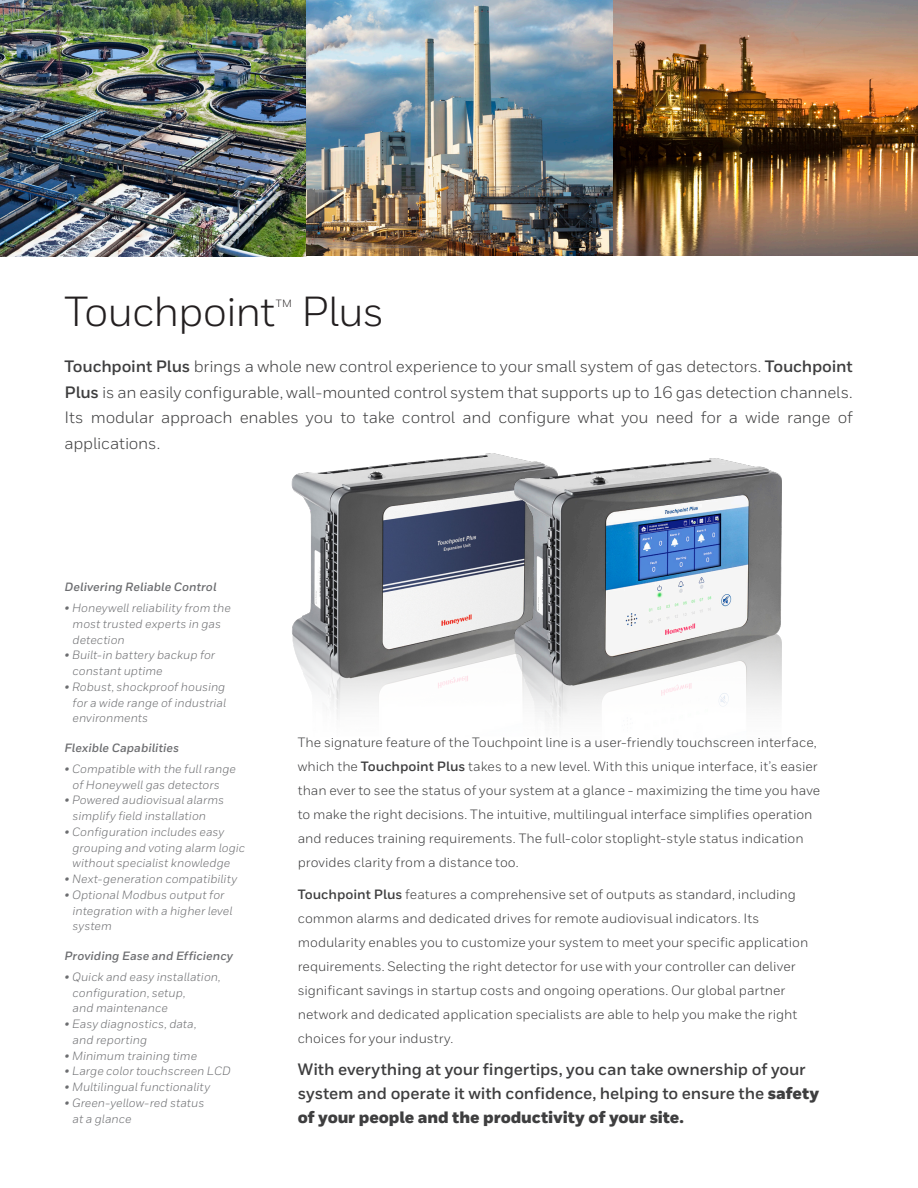
<style>
.page{position:relative;width:918px;height:1188px;background:#fff}
.page>*{position:absolute;margin:0;border:0;box-sizing:border-box;transform-origin:0 0}
.Heading_1{font:42px "Honeywell Sans";letter-spacing:-.025em;color:#231f20}
.Intro__Body{font:16.5px/25.5px "Honeywell Sans";letter-spacing:-.015em;color:#3e3e3f;text-align:justify}
.Body__9_14_pt{font:700 16.5px/24px "Honeywell Sans";letter-spacing:-.01em;color:#3e3e3f}
.Body__9_14_pt-2{font:13.5px/24px "Honeywell Sans";color:#3e3e3f}
.Sidebar__Body{font:italic 12px/15.8px "Honeywell Sans";color:#6c6d70}
.Sidebar__Heading{font:italic 700 12px "Honeywell Sans";letter-spacing:.005em;color:#6c6d70}
.Heading_1-2{font:10.5px "Honeywell Sans";color:#231f20}
.s1{font-weight:700}
.s2{font-weight:900}
</style>
<div class="page">
<img style="left:291px;top:454px;width:223px;height:263px">
<img style="left:0;top:0;width:918px;height:256px">
<img style="left:514px;top:458px;width:267px;height:267px">
<p class="Heading_1" style="left:64px;top:287px;width:212px">Touchpoint</p>
<p class="Heading_1-2" style="left:276px;top:297px;width:18px">TM</p>
<p class="Heading_1" style="left:301px;top:287px;width:85px">Plus</p>
<p class="Intro__Body" style="left:64px;top:354px;width:790px"><span class="s1">Touchpoint Plus</span> brings a whole new control experience to your small system of gas detectors. <span class="s1">Touchpoint Plus</span> is an easily configurable, wall-mounted control system that supports up to 16 gas detection channels.<br>Its modular approach enables you to take control and configure what you need for a wide range of applications.</p>
<p class="Sidebar__Heading" style="left:64px;top:580px;width:153px">Delivering Reliable Control</p>
<p class="Sidebar__Body" style="left:73px;top:600px;width:160px;text-indent:-8px">• Honeywell reliability from the most trusted experts in gas detection</p>
<p class="Sidebar__Body" style="left:73px;top:647px;width:144px;text-indent:-8px">• Built-in battery backup for constant uptime</p>
<p class="Sidebar__Body" style="left:73px;top:679px;width:155px;text-align:justify;text-indent:-8px">• Robust, shockproof housing for a wide range of industrial environments</p>
<p class="Sidebar__Heading" style="left:64px;top:740px;width:116px">Flexible Capabilities</p>
<p class="Sidebar__Body" style="left:73px;top:761px;width:165px;text-indent:-8px">• Compatible with the full range of Honeywell gas detectors</p>
<p class="Sidebar__Body" style="left:73px;top:792px;width:153px;text-indent:-8px">• Powered audiovisual alarms simplify field installation</p>
<p class="Sidebar__Body" style="left:73px;top:824px;width:174px;text-indent:-8px">• Configuration includes easy grouping and voting alarm logic without specialist knowledge</p>
<p class="Sidebar__Body" style="left:64px;top:871px;width:174px">• Next-generation compatibility</p>
<p class="Sidebar__Body" style="left:73px;top:887px;width:161px;text-indent:-8px">• Optional Modbus output for integration with a higher level system</p>
<p class="Sidebar__Heading" style="left:64px;top:948px;width:170px">Providing Ease and Efficiency</p>
<p class="Sidebar__Body" style="left:73px;top:969px;width:150px;text-indent:-8px">• Quick and easy installation, configuration, setup,<br>and maintenance</p>
<p class="Sidebar__Body" style="left:73px;top:1016px;width:125px;text-indent:-8px">• Easy diagnostics, data, and reporting</p>
<p class="Sidebar__Body" style="left:64px;top:1048px;width:134px">• Minimum training time</p>
<p class="Sidebar__Body" style="left:64px;top:1063px;width:168px">• Large color touchscreen LCD</p>
<p class="Sidebar__Body" style="left:64px;top:1079px;width:147px">• Multilingual functionality</p>
<p class="Sidebar__Body" style="left:73px;top:1095px;width:133px;text-indent:-8px">• Green-yellow-red status at a glance</p>
<p class="Body__9_14_pt-2" style="left:298px;top:730px;width:524px">The signature feature of the Touchpoint line is a user-friendly touchscreen interface, which the <span class="s1">Touchpoint Plus</span> takes to a new level. With this unique interface, it’s easier than ever to see the status of your system at a glance - maximizing the time you have to make the right decisions. The intuitive, multilingual interface simplifies operation and reduces training requirements. The full-color stoplight-style status indication provides clarity from a distance too.</p>
<p class="Body__9_14_pt-2" style="left:298px;top:883px;width:512px"><span class="s1">Touchpoint Plus</span> features a comprehensive set of outputs as standard, including common alarms and dedicated drives for remote audiovisual indicators. Its modularity enables you to customize your system to meet your specific application requirements. Selecting the right detector for use with your controller can deliver significant savings in startup costs and ongoing operations. Our global partner network and dedicated application specialists are able to help you make the right choices for your industry.</p>
<p class="Body__9_14_pt" style="left:298px;top:1057px;width:523px">With everything at your fingertips, you can take ownership of your system and operate it with confidence, helping to ensure the <span class="s2">safety of your people and the productivity of your site.</span></p>
</div>
